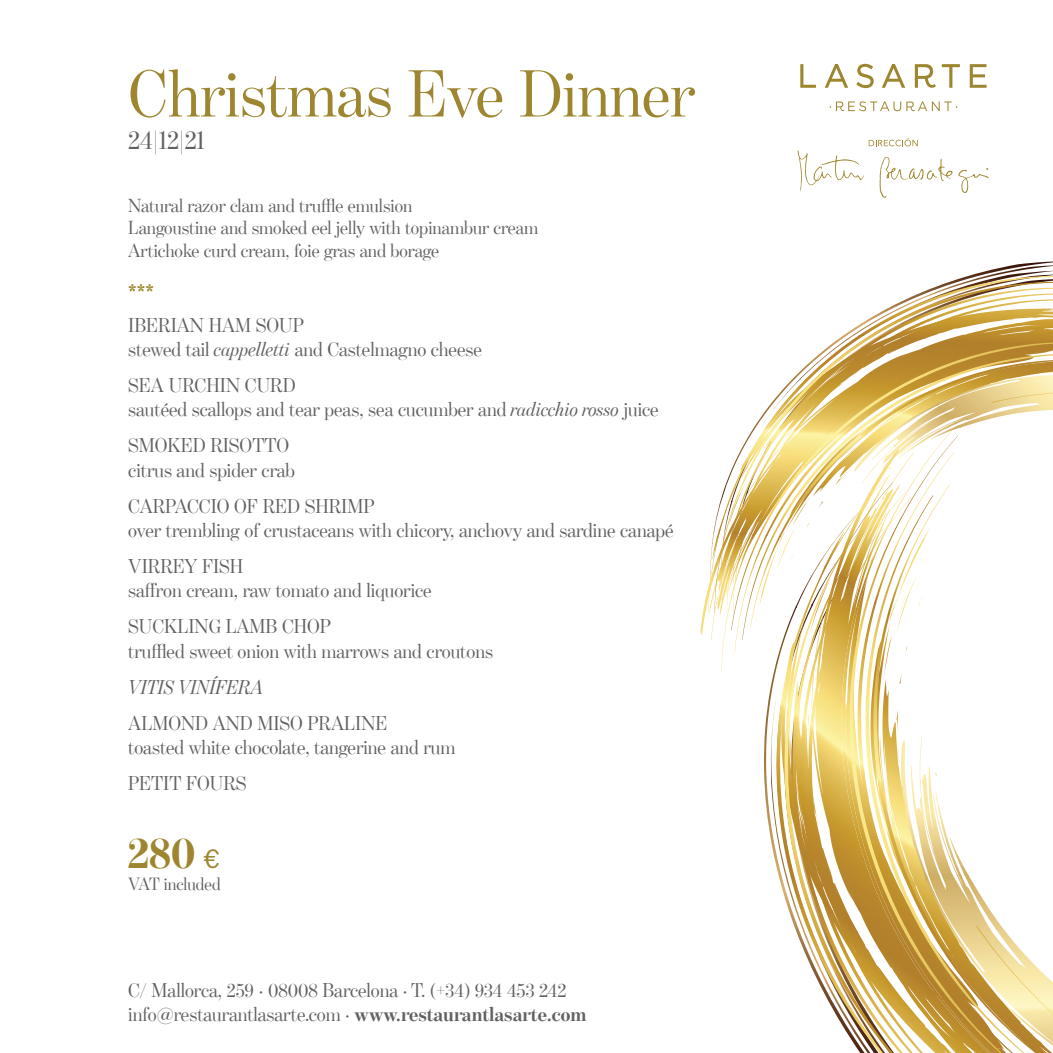
<style>
.page{position:relative;width:1053px;height:1053px;background:#fff}
.page>*{position:absolute;margin:0;border:0;box-sizing:border-box;transform-origin:0 0}
.t1{font:67.5px "Benton Mod Disp";color:#9d862f}
.t2{font:700 45px "Benton Mod Disp";color:#9d862f}
.t3{font:27px "Benton Mod Disp";color:#606261}
.t4{font:20.25px/24.3px "Benton Mod Disp";color:#606261}
.t5{font:italic 20.25px "Benton Mod Disp";color:#606261}
.t6{font:700 20.25px "Benton Mod Disp";color:#9d862f}
.t7{font:19.12px/22.9px "Benton Mod Disp";color:#606261}
.t8{font:18px "Benton Mod Disp";color:#606261}
.s1{font-style:italic}
.s2{font-family:"ITC Franklin Gothic Std";font-weight:400;font-size:27px}
.s3{font-weight:700}
</style>
<div class="page">
<svg style="left:987px;top:265px;width:65px;height:6px"></svg>
<svg style="left:709px;top:612px;width:343px;height:440px"></svg>
<svg style="left:721px;top:613px;width:331px;height:60px"></svg>
<svg style="left:708px;top:276px;width:344px;height:336px"></svg>
<svg style="left:800px;top:64px;width:186px;height:24px"></svg>
<svg style="left:829px;top:101px;width:128px;height:10px"></svg>
<svg style="left:797px;top:138px;width:192px;height:60px"></svg>
<h1 class="t1" style="left:128px;top:57px;width:568px">Christmas Eve Dinner</h1>
<h3 class="t3" style="left:128px;top:125px;width:78px">24|12|21</h3>
<p class="t7" style="left:128px;top:193px;width:411px">Natural razor clam and truffle emulsion<br>Langoustine and smoked eel jelly with topinambur cream<br>Artichoke curd cream, foie gras and borage</p>
<p class="t6" style="left:128px;top:280px;width:27px">***</p>
<p class="t4" style="left:128px;top:313px;width:355px">IBERIAN HAM SOUP<br>stewed tail <span class="s1">cappelletti</span> and Castelmagno cheese</p>
<p class="t4" style="left:128px;top:373px;width:532px">SEA URCHIN CURD<br>sautéed scallops and tear peas, sea cucumber and <span class="s1">radicchio rosso</span> juice</p>
<p class="t4" style="left:128px;top:433px;width:168px">SMOKED RISOTTO citrus and spider crab</p>
<p class="t4" style="left:128px;top:494px;width:546px">CARPACCIO OF RED SHRIMP<br>over trembling of crustaceans with chicory, anchovy and sardine canapé</p>
<p class="t4" style="left:128px;top:554px;width:305px">VIRREY FISH<br>saffron cream, raw tomato and liquorice</p>
<p class="t4" style="left:128px;top:614px;width:366px">SUCKLING LAMB CHOP<br>truffled sweet onion with marrows and croutons</p>
<p class="t5" style="left:128px;top:675px;width:137px">VITIS VINÍFERA</p>
<p class="t4" style="left:128px;top:710px;width:328px">ALMOND AND MISO PRALINE<br>toasted white chocolate, tangerine and rum</p>
<p class="t4" style="left:128px;top:771px;width:120px">PETIT FOURS</p>
<h2 class="t2" style="left:128px;top:828px;width:93px">280 <span class="s2">€</span></h2>
<p class="t8" style="left:128px;top:874px;width:94px">VAT included</p>
<p class="t4" style="left:128px;top:977px;width:459px">C/ Mallorca, 259 · 08008 Barcelona · T. (+34) 934 453 242 info@restaurantlasarte.com · <span class="s3">www.restaurantlasarte.com</span></p>
</div>
